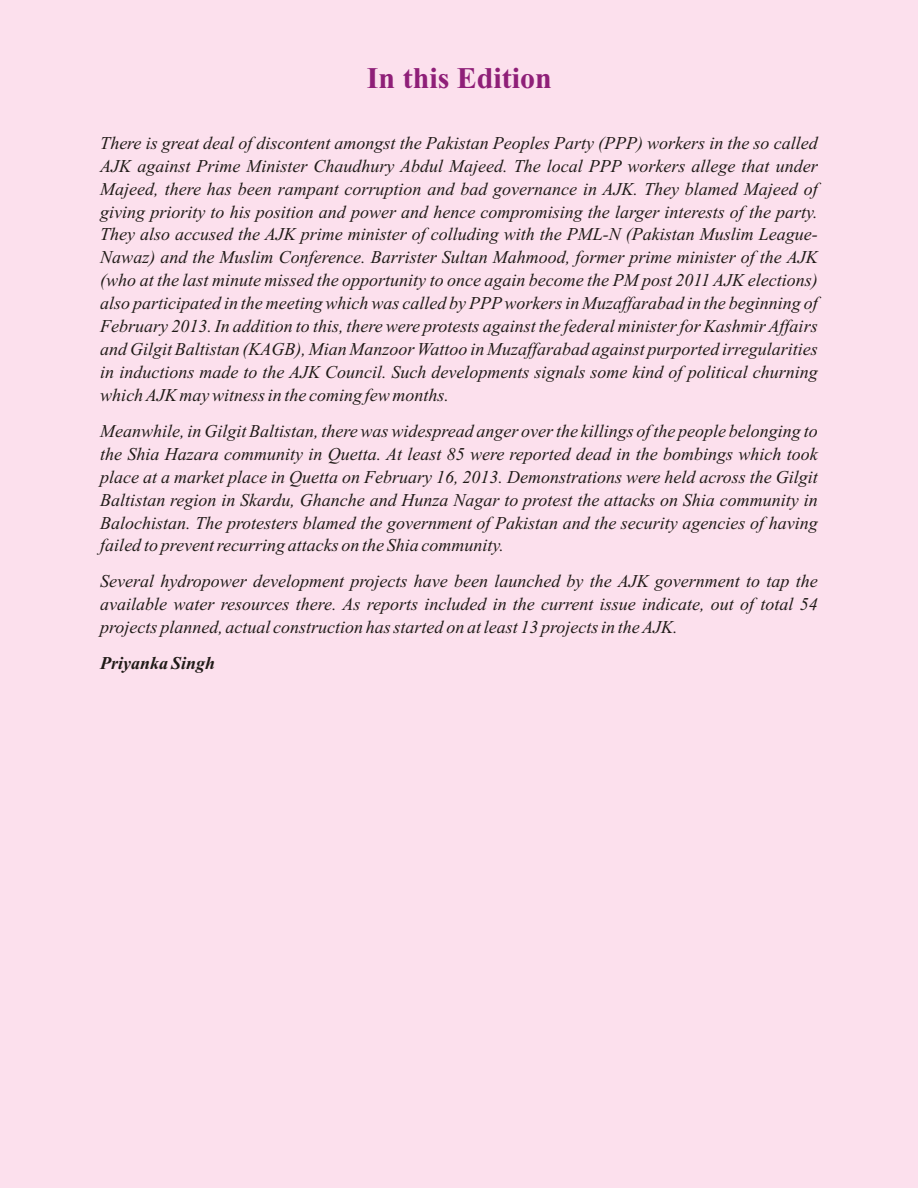
<style>
.page{position:relative;width:918px;height:1188px;background:#fce0ed}
.page>*{position:absolute;margin:0;border:0;box-sizing:border-box;transform-origin:0 0}
.t1{font:700 30px "Times New Roman";color:#8f1f78}
.t2{font:italic 18px/23px "Times New Roman";color:#1f1a17;text-align:justify}
.t3{font:italic 700 18px "Times New Roman";color:#1f1a17}
</style>
<div class="page">
<h1 class="t1" style="left:367px;top:68px;width:187px">In this Edition</h1>
<p class="t2" style="left:100px;top:133px;width:719px">There is great deal of discontent amongst the Pakistan Peoples Party (PPP) workers in the so called AJK against Prime Minister Chaudhury Abdul Majeed. The local PPP workers allege that under Majeed, there has been rampant corruption and bad governance in AJK. They blamed Majeed of giving priority to his position and power and hence compromising the larger interests of the party.<br>They also accused the AJK prime minister of colluding with the PML-N (Pakistan Muslim League-Nawaz) and the Muslim Conference. Barrister Sultan Mahmood, former prime minister of the AJK (who at the last minute missed the opportunity to once again become the PM post 2011 AJK elections) also participated in the meeting which was called by PPP workers in Muzaffarabad in the beginning of February 2013. In addition to this, there were protests against the federal minister for Kashmir Affairs and Gilgit Baltistan (KAGB), Mian Manzoor Wattoo in Muzaffarabad against purported irregularities in inductions made to the AJK Council. Such developments signals some kind of political churning which AJK may witness in the coming few months.</p>
<p class="t2" style="left:100px;top:421px;width:719px">Meanwhile, in Gilgit Baltistan, there was widespread anger over the killings of the people belonging to the Shia Hazara community in Quetta. At least 85 were reported dead in the bombings which took place at a market place in Quetta on February 16, 2013. Demonstrations were held across the Gilgit Baltistan region in Skardu, Ghanche and Hunza Nagar to protest the attacks on Shia community in Balochistan. The protesters blamed the government of Pakistan and the security agencies of having failed to prevent recurring attacks on the Shia community.</p>
<p class="t2" style="left:100px;top:572px;width:719px">Several hydropower development projects have been launched by the AJK government to tap the available water resources there. As reports included in the current issue indicate, out of total 54 projects planned, actual construction has started on at least 13 projects in the AJK.</p>
<p class="t3" style="left:100px;top:657px;width:116px">Priyanka Singh</p>
</div>
